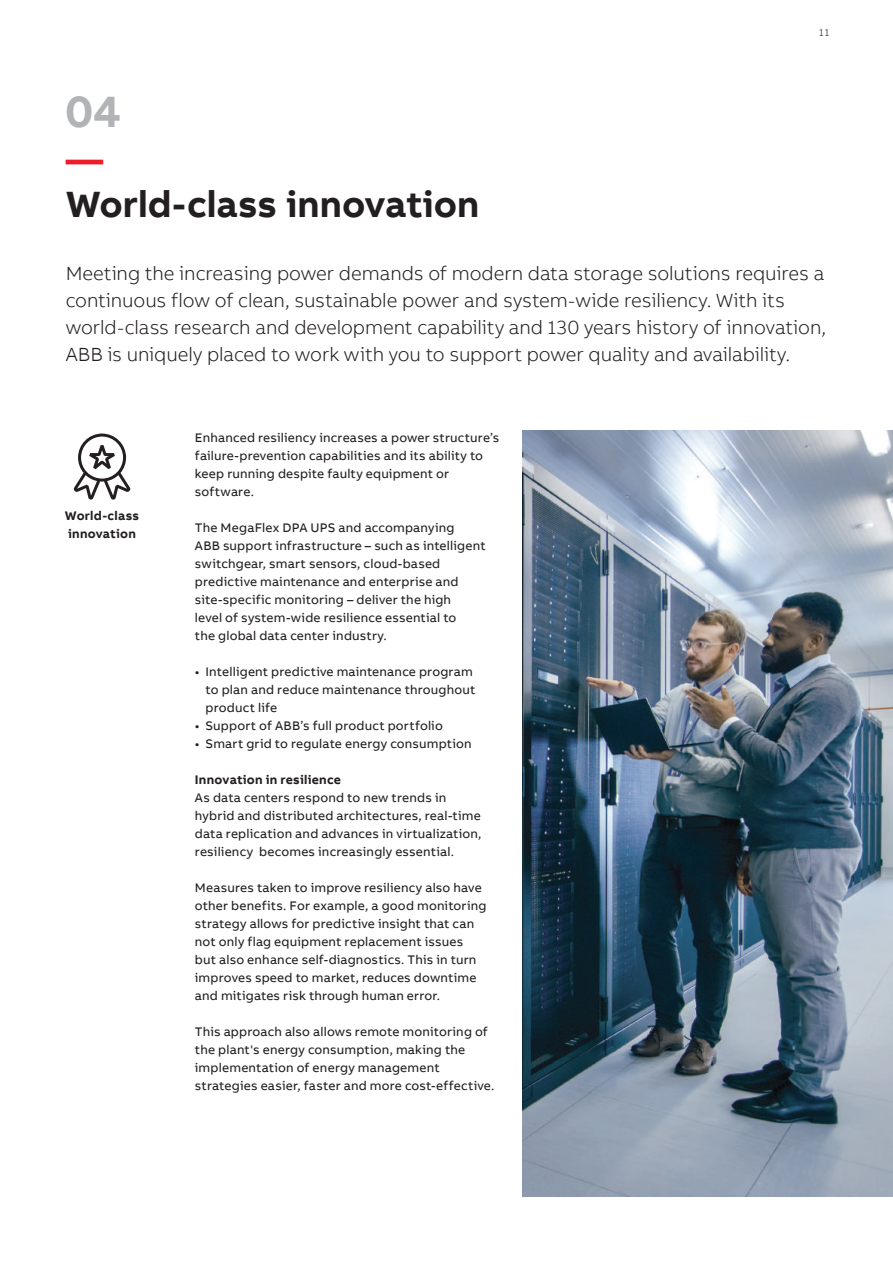
<style>
.page{position:relative;width:893px;height:1263px;background:#fff}
.page>*{position:absolute;margin:0;border:0;box-sizing:border-box;transform-origin:0 0}
.t1{font:700 45px "AB Bvoice";color:#b2b3b7}
.t2{font:700 37.5px "AB Bvoice";color:#231f20}
.t3{font:700 37.5px "AB Bvoice";color:#ee1c28}
.t4{font:300 19.5px/27px "AB Bvoice";letter-spacing:-.005em;color:#231f20}
.t5{font:12.75px/18px "AB Bvoice";letter-spacing:.015em;color:#231f20}
.t6{font:700 12.75px/18px "AB Bvoice";letter-spacing:.02em;color:#231f20}
.t7{font:300 10.5px "AB Bvoice";color:#231f20}
</style>
<div class="page">
<img style="left:523px;top:431px;width:370px;height:765px">
<svg style="left:74px;top:434px;width:56px;height:66px"></svg>
<h1 class="t1" style="left:66px;top:83px;width:56px">04</h1>
<h2 class="t3" style="left:66px;top:135px;width:39px">—</h2>
<h2 class="t2" style="left:66px;top:180px;width:415px">World-class innovation</h2>
<p class="t7" style="left:819px;top:26px;width:11px">11</p>
<p class="t4" style="left:66px;top:260px;width:762px">Meeting the increasing power demands of modern data storage solutions requires a continuous flow of clean, sustainable power and system-wide resiliency. With its world-class research and development capability and 130 years history of innovation, ABB is uniquely placed to work with you to support power quality and availability.</p>
<p class="t6" style="left:65px;top:507px;width:76px">World-class innovation</p>
<p class="t5" style="left:195px;top:429px;width:306px">Enhanced resiliency increases a power structure’s failure-prevention capabilities and its ability to keep running despite faulty equipment or software.</p>
<p class="t5" style="left:195px;top:519px;width:292px">The MegaFlex DPA UPS and accompanying<br>ABB support infrastructure – such as intelligent switchgear, smart sensors, cloud-based predictive maintenance and enterprise and site-specific monitoring – deliver the high<br>level of system-wide resilience essential to<br>the global data center industry.</p>
<p class="t5" style="left:206px;top:663px;width:271px;text-indent:-11px">• Intelligent predictive maintenance program to plan and reduce maintenance throughout product life</p>
<p class="t5" style="left:195px;top:717px;width:249px">• Support of ABB’s full product portfolio</p>
<p class="t5" style="left:195px;top:735px;width:278px">• Smart grid to regulate energy consumption</p>
<p class="t6" style="left:195px;top:770px;width:148px">Innovation in resilience</p>
<p class="t5" style="left:195px;top:789px;width:288px">As data centers respond to new trends in hybrid and distributed architectures, real-time data replication and advances in virtualization, resiliency becomes increasingly essential.</p>
<p class="t5" style="left:195px;top:879px;width:293px">Measures taken to improve resiliency also have other benefits. For example, a good monitoring strategy allows for predictive insight that can not only flag equipment replacement issues but also enhance self-diagnostics. This in turn improves speed to market, reduces downtime and mitigates risk through human error.</p>
<p class="t5" style="left:195px;top:1023px;width:301px">This approach also allows remote monitoring of the plant's energy consumption, making the implementation of energy management strategies easier, faster and more cost-effective.</p>
</div>
